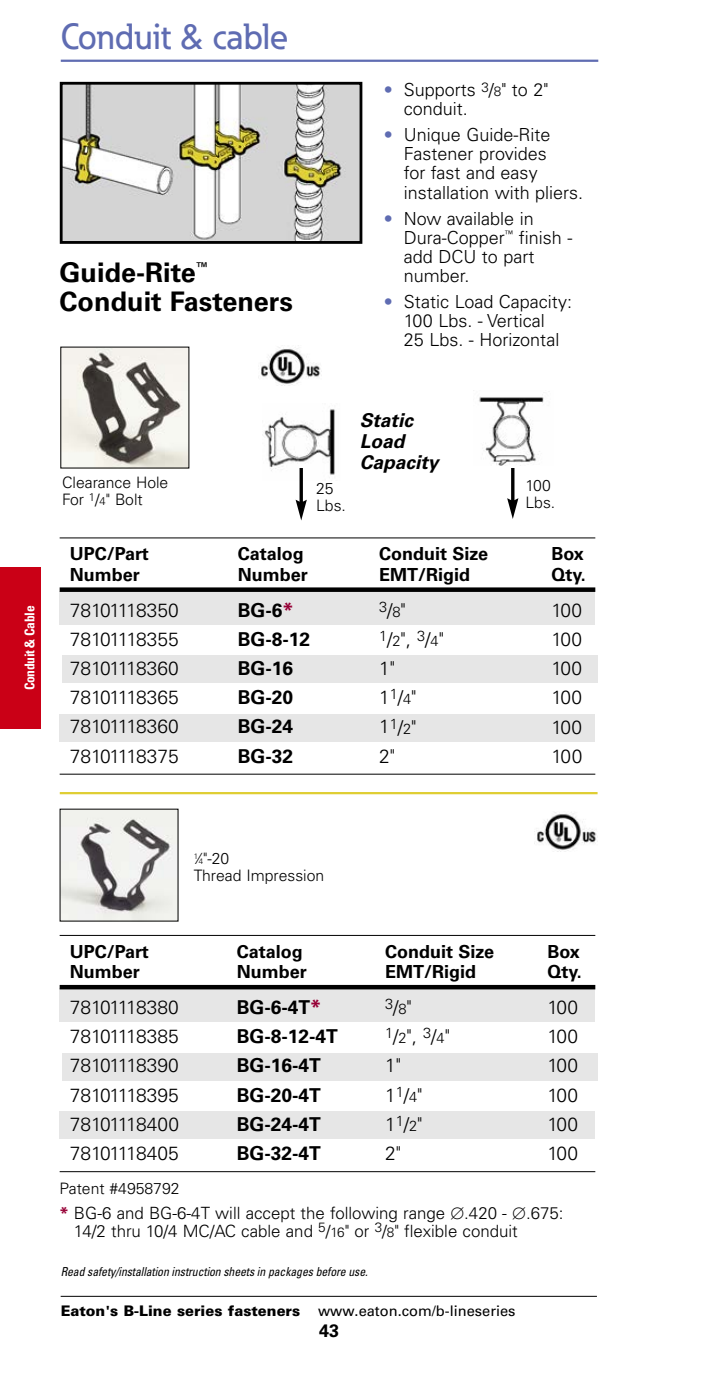
<style>
.page{position:relative;width:709px;height:1377px;background:#fff}
.page>*{position:absolute;margin:0;border:0;box-sizing:border-box;transform-origin:0 0}
.t1{font:500 36px "Eaton";color:#5f6cb2}
.t2{font:700 27px/29.2px "Univers LT Std";color:#000}
.t3{font:300 19.12px "Univers LT Std";letter-spacing:-.02em;color:#000}
.t4{font:700 19.12px "Univers LT Std";color:#000}
.t5{font:italic 700 19.12px/21.4px "Univers LT Std";color:#000}
.t6{font:300 18px/19.1px "Univers LT Std";color:#000}
.t7{font:700 18px "Univers LT Std";color:#000}
.t8{font:300 16.88px/18px "Univers LT Std";color:#000}
.t9{font:300 15.75px/16.9px "Univers LT Std";color:#000}
.t10{font:900 14.62px "Univers LT Std";color:#000}
.t11{font:300 14.62px "Univers LT Std";color:#000}
.t12{font:700 condensed 13.5px "Univers LT Std";letter-spacing:-.02em;color:#fff}
.t13{font:italic condensed 12.38px "Univers LT Std";letter-spacing:-.01em;color:#000;scale:.95 1}
.s1{color:#5f6cb2}
.s2{font-size:13.5px}
.s3{font-size:11.25px}
.s4{font-size:20.25px;color:#970036}
.s5{font-size:19.12px}
.s6{font-size:14.62px}
.s7{font-size:7.88px}
.s8{font-weight:700;color:#970036}
.s9{font-weight:400}
</style>
<div class="page">
<hr style="left:61px;top:60px;width:537px;height:2px;background:#5f6cb2">
<div style="left:0;top:567px;width:40px;height:162px;background:#ca0016"></div>
<hr style="left:61px;top:1296px;width:536px;height:1px;background:#000">
<hr style="left:60px;top:792px;width:537px;height:2px;background:#dfce32">
<img style="left:64px;top:86px;width:294px;height:154px">
<div style="left:60px;top:82px;width:302px;height:162px;border:3px solid #000"></div>
<img style="left:262px;top:409px;width:73px;height:66px">
<img style="left:473px;top:390px;width:71px;height:76px">
<svg style="left:299px;top:468px;width:4px;height:32px"></svg>
<svg style="left:295px;top:500px;width:12px;height:20px"></svg>
<hr style="left:511px;top:468px;width:3px;height:34px;background:#000">
<svg style="left:507px;top:498px;width:11px;height:21px"></svg>
<img style="left:63px;top:349px;width:124px;height:117px">
<img style="left:62px;top:811px;width:114px;height:108px">
<div style="left:60px;top:591px;width:535px;height:34px;background:#e6e6e6"></div>
<div style="left:60px;top:714px;width:535px;height:28px;background:#e6e6e6"></div>
<div style="left:62px;top:655px;width:535px;height:28px;background:#e6e6e6"></div>
<div style="left:60px;top:587px;width:535px;height:5px;background:#000"></div>
<hr style="left:60px;top:538px;width:535px;height:1px;background:#000">
<hr style="left:60px;top:774px;width:535px;height:1px;background:#000">
<div style="left:60px;top:988px;width:535px;height:34px;background:#e6e6e6"></div>
<div style="left:60px;top:1111px;width:535px;height:28px;background:#e6e6e6"></div>
<div style="left:62px;top:1053px;width:535px;height:28px;background:#e6e6e6"></div>
<hr style="left:60px;top:985px;width:535px;height:4px;background:#000">
<hr style="left:60px;top:935px;width:535px;height:1px;background:#000">
<hr style="left:60px;top:1171px;width:535px;height:1px;background:#000">
<img style="left:261px;top:345px;width:61px;height:41px">
<img style="left:536px;top:812px;width:61px;height:40px">
<h1 class="t1" style="left:61px;top:23px;width:229px">Conduit &amp; cable</h1>
<h2 class="t2" style="left:60px;top:260px;width:235px">Guide-Rite<sup>™<br></sup>Conduit Fasteners</h2>
<p class="t6" style="left:404px;top:82px;width:146px;text-indent:-20px"><span class="s1">•</span> Supports <sup>3</sup>/<span class="s2">8</span>" to 2" conduit.</p>
<p class="t6" style="left:404px;top:127px;width:181px;text-indent:-20px"><span class="s1">•</span> Unique Guide-Rite<br>Fastener provides<br>for fast and easy installation with pliers.</p>
<p class="t6" style="left:404px;top:210px;width:170px;text-indent:-20px"><span class="s1">•</span> Now available in<br>Dura-Copper<sup>™</sup> finish - add DCU to part number.</p>
<p class="t6" style="left:384px;top:293px;width:190px;text-align:center"><span class="s1">•</span> Static Load Capacity:<br>100 Lbs. - Vertical<br>25 Lbs. - Horizontal</p>
<p class="t12" style="left:25px;top:690px;width:86px;rotate:-90deg">Conduit &amp; Cable</p>
<p class="t9" style="left:62px;top:476px;width:108px">Clearance Hole<br>For <sup>1</sup>/<span class="s3">4</span>" Bolt</p>
<p class="t5" style="left:360px;top:411px;width:80px">Static<br>Load<br>Capacity</p>
<p class="t9" style="left:316px;top:482px;width:31px">25<br>Lbs.</p>
<p class="t9" style="left:525px;top:478px;width:31px">100<br>Lbs.</p>
<p class="t7" style="left:70px;top:547px;width:80px">UPC/Part</p>
<p class="t7" style="left:238px;top:547px;width:68px">Catalog</p>
<p class="t7" style="left:379px;top:547px;width:111px">Conduit Size</p>
<p class="t7" style="left:551px;top:547px;width:34px">Box</p>
<p class="t7" style="left:70px;top:568px;width:72px">Number</p>
<p class="t7" style="left:238px;top:568px;width:72px">Number</p>
<p class="t7" style="left:379px;top:568px;width:92px">EMT/Rigid</p>
<p class="t7" style="left:551px;top:568px;width:36px">Qty.</p>
<p class="t3" style="left:70px;top:603px;width:111px">78101118350</p>
<p class="t4" style="left:238px;top:603px;width:57px">BG-6<span class="s4">*</span></p>
<p class="t11" style="left:379px;top:604px;width:28px">3<span class="s5">/</span>8<span class="s5">"</span></p>
<p class="t3" style="left:551px;top:603px;width:32px">100</p>
<p class="t3" style="left:70px;top:632px;width:111px">78101118355</p>
<p class="t4" style="left:238px;top:632px;width:74px">BG-8-12</p>
<p class="t3" style="left:379px;top:632px;width:66px"><sup>1</sup>/<span class="s6">2</span>", <sup>3</sup>/<span class="s6">4</span>"</p>
<p class="t3" style="left:551px;top:632px;width:32px">100</p>
<p class="t3" style="left:70px;top:661px;width:111px">78101118360</p>
<p class="t4" style="left:238px;top:661px;width:57px">BG-16</p>
<p class="t3" style="left:379px;top:661px;width:17px">1"</p>
<p class="t3" style="left:551px;top:661px;width:32px">100</p>
<p class="t3" style="left:70px;top:690px;width:111px">78101118365</p>
<p class="t4" style="left:238px;top:690px;width:57px">BG-20</p>
<p class="t3" style="left:379px;top:690px;width:39px">1<sup>1</sup>/<span class="s6">4</span>"</p>
<p class="t3" style="left:551px;top:690px;width:32px">100</p>
<p class="t3" style="left:70px;top:720px;width:111px">78101118360</p>
<p class="t4" style="left:238px;top:720px;width:57px">BG-24</p>
<p class="t3" style="left:379px;top:720px;width:39px">1<sup>1</sup>/<span class="s6">2</span>"</p>
<p class="t3" style="left:551px;top:720px;width:32px">100</p>
<p class="t3" style="left:70px;top:749px;width:111px">78101118375</p>
<p class="t4" style="left:238px;top:749px;width:57px">BG-32</p>
<p class="t3" style="left:379px;top:749px;width:17px">2"</p>
<p class="t3" style="left:551px;top:749px;width:32px">100</p>
<p class="t9" style="left:194px;top:852px;width:132px"><sup>1</sup>⁄<span class="s7">4</span>"-20<br>Thread Impression</p>
<p class="t7" style="left:70px;top:945px;width:80px">UPC/Part</p>
<p class="t7" style="left:237px;top:945px;width:68px">Catalog</p>
<p class="t7" style="left:385px;top:945px;width:111px">Conduit Size</p>
<p class="t7" style="left:547px;top:945px;width:34px">Box</p>
<p class="t7" style="left:70px;top:965px;width:72px">Number</p>
<p class="t7" style="left:237px;top:965px;width:72px">Number</p>
<p class="t7" style="left:385px;top:965px;width:92px">EMT/Rigid</p>
<p class="t7" style="left:547px;top:965px;width:36px">Qty.</p>
<p class="t3" style="left:70px;top:1000px;width:111px">78101118380</p>
<p class="t4" style="left:237px;top:1000px;width:86px">BG-6-4T<span class="s4">*</span></p>
<p class="t11" style="left:385px;top:1001px;width:28px">3<span class="s5">/</span>8<span class="s5">"</span></p>
<p class="t3" style="left:547px;top:1000px;width:32px">100</p>
<p class="t3" style="left:70px;top:1029px;width:111px">78101118385</p>
<p class="t4" style="left:237px;top:1029px;width:102px">BG-8-12-4T</p>
<p class="t3" style="left:385px;top:1029px;width:66px"><sup>1</sup>/<span class="s6">2</span>", <sup>3</sup>/<span class="s6">4</span>"</p>
<p class="t3" style="left:547px;top:1029px;width:32px">100</p>
<p class="t3" style="left:70px;top:1059px;width:111px">78101118390</p>
<p class="t4" style="left:237px;top:1059px;width:85px">BG-16-4T</p>
<p class="t3" style="left:385px;top:1059px;width:17px">1"</p>
<p class="t3" style="left:547px;top:1059px;width:32px">100</p>
<p class="t3" style="left:70px;top:1088px;width:111px">78101118395</p>
<p class="t4" style="left:237px;top:1088px;width:85px">BG-20-4T</p>
<p class="t3" style="left:385px;top:1088px;width:39px">1<sup>1</sup>/<span class="s6">4</span>"</p>
<p class="t3" style="left:547px;top:1088px;width:32px">100</p>
<p class="t3" style="left:70px;top:1117px;width:111px">78101118400</p>
<p class="t4" style="left:237px;top:1117px;width:85px">BG-24-4T</p>
<p class="t3" style="left:385px;top:1117px;width:39px">1<sup>1</sup>/<span class="s6">2</span>"</p>
<p class="t3" style="left:547px;top:1117px;width:32px">100</p>
<p class="t3" style="left:70px;top:1146px;width:111px">78101118405</p>
<p class="t4" style="left:237px;top:1146px;width:85px">BG-32-4T</p>
<p class="t3" style="left:385px;top:1146px;width:17px">2"</p>
<p class="t3" style="left:547px;top:1146px;width:32px">100</p>
<p class="t9" style="left:60px;top:1181px;width:121px">Patent #4958792</p>
<p class="t8" style="left:74px;top:1205px;width:491px;text-indent:-14px"><span class="s8">*</span> BG-6 and BG-6-4T will accept the following range .420 - .675:<br>14/2 thru 10/4 MC/AC cable and <sup>5</sup>/<span class="s2">16</span>" or <sup>3</sup>/<span class="s2">8</span>" flexible conduit</p>
<p class="t13" style="left:61px;top:1267px;width:325px">Read safety/installation instruction sheets in packages before use.</p>
<p class="t10" style="left:61px;top:1305px;width:456px">Eaton's B-Line series fasteners <span class="s9">www.eaton.com/b-lineseries</span></p>
<p class="t7" style="left:319px;top:1324px;width:22px">43</p>
</div>
